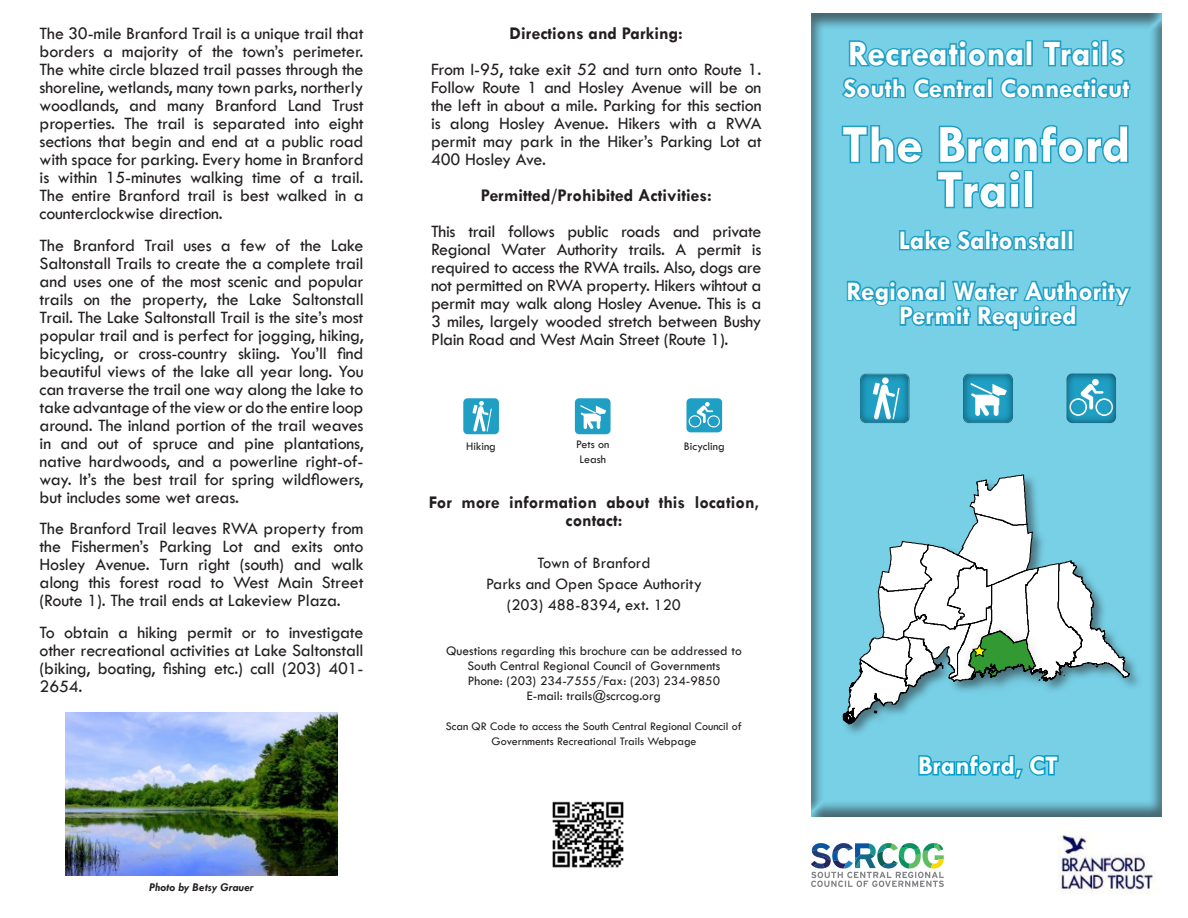
<style>
.page{position:relative;width:1188px;height:918px;background:#fff}
.page>*{position:absolute;margin:0;border:0;box-sizing:border-box;transform-origin:0 0}
.t1{font:700 54px/45px "Tw Cen";color:#fff;text-align:center}
.t2{font:700 36px "Tw Cen";color:#fff}
.t3{font:700 27px "Tw Cen";color:#fff}
.t4{font:18px/18px "Tw Cen";letter-spacing:-.01em;color:#231f20;text-align:justify}
.t5{font:700 18px/18px "Tw Cen";color:#231f20;text-align:center}
.t6{font:16.5px "Tw Cen";color:#231f20}
.t7{font:13.5px "Tw Cen";color:#231f20}
.t8{font:12px "Tw Cen";color:#231f20}
.t9{font:italic 700 12px "Tw Cen";color:#231f20}
</style>
<div class="page">
<div style="left:803px;top:7px;width:360px;height:810px;background:#231f20;opacity:.6"></div>
<svg style="left:917px;top:753px;width:143px;height:28px;background:#41b9d9"></svg>
<svg style="left:840px;top:124px;width:85px;height:41px;background:#59bfda"></svg>
<svg style="left:935px;top:123px;width:195px;height:87px;background:#61c4dd"></svg>
<div style="left:1024px;top:170px;width:10px;height:38px;border:3px solid #1f9fc4"></div>
<svg style="left:847px;top:37px;width:178px;height:32px;background:#50bad7"></svg>
<div style="left:1025px;top:40px;width:8px;height:26px;border:3px solid #1f9fc4"></div>
<svg style="left:1041px;top:37px;width:86px;height:32px;background:#51bbd7"></svg>
<svg style="left:840px;top:76px;width:148px;height:25px;background:#4ab7d4"></svg>
<div style="left:987px;top:78px;width:6px;height:20px;border:3px solid #1f9fc4"></div>
<svg style="left:998px;top:75px;width:134px;height:26px;background:#4cb8d5"></svg>
<img style="left:552px;top:801px;width:72px;height:67px">
<div style="left:841px;top:473px;width:302px;height:265px;background:#77d0e6"></div>
<svg style="left:843px;top:475px;width:287px;height:249px"></svg>
<div style="left:686px;top:398px;width:36px;height:34px;background:#1f9fc4;border-radius:4px"></div>
<svg style="left:689px;top:402px;width:31px;height:25px"></svg>
<svg style="left:898px;top:228px;width:163px;height:25px;background:#48b6d3"></svg>
<div style="left:1060px;top:230px;width:7px;height:20px;border:3px solid #1f9fc4"></div>
<div style="left:1067px;top:230px;width:7px;height:20px;border:3px solid #1f9fc4"></div>
<div style="left:1064px;top:372px;width:52px;height:51px;background:#231f20;opacity:.75"></div>
<svg style="left:811px;top:843px;width:133px;height:44px"></svg>
<img style="left:1059px;top:834px;width:95px;height:59px">
<div style="left:858px;top:373px;width:52px;height:52px;background:#231f20;opacity:.75"></div>
<div style="left:961px;top:372px;width:52px;height:53px;background:#231f20;opacity:.75"></div>
<div style="left:463px;top:398px;width:36px;height:36px;background:#1f9fc4;border-radius:4px"></div>
<svg style="left:472px;top:401px;width:20px;height:31px"></svg>
<div style="left:575px;top:398px;width:36px;height:36px;background:#1f9fc4;border-radius:4px"></div>
<svg style="left:580px;top:405px;width:26px;height:24px"></svg>
<img style="left:66px;top:713px;width:271px;height:163px">
<svg style="left:845px;top:276px;width:289px;height:56px;background:#55bdd8"></svg>
<p class="t4" style="left:40px;top:25px;width:326px">The 30-mile Branford Trail is a unique trail that borders a majority of the town’s perimeter.<br>The white circle blazed trail passes through the shoreline, wetlands, many town parks, northerly woodlands, and many Branford Land Trust properties. The trail is separated into eight sections that begin and end at a public road with space for parking. Every home in Branford is within 15-minutes walking time of a trail.<br>The entire Branford trail is best walked in a counterclockwise direction.</p>
<p class="t4" style="left:40px;top:236px;width:326px">The Branford Trail uses a few of the Lake Saltonstall Trails to create the a complete trail and uses one of the most scenic and popular trails on the property, the Lake Saltonstall Trail. The Lake Saltonstall Trail is the site’s most popular trail and is perfect for jogging, hiking, bicycling, or cross-country skiing. You’ll find beautiful views of the lake all year long. You can traverse the trail one way along the lake to take advantage of the view or do the entire loop around. The inland portion of the trail weaves in and out of spruce and pine plantations, native hardwoods, and a powerline right-of&shy;way. It’s the best trail for spring wildflowers, but includes some wet areas.</p>
<p class="t4" style="left:40px;top:520px;width:326px">The Branford Trail leaves RWA property from the Fishermen’s Parking Lot and exits onto Hosley Avenue. Turn right (south) and walk along this forest road to West Main Street (Route 1). The trail ends at Lakeview Plaza.</p>
<p class="t4" style="left:40px;top:623px;width:326px">To obtain a hiking permit or to investigate other recreational activities at Lake Saltonstall (biking, boating, fishing etc.) call (203) 401- 2654.</p>
<p class="t9" style="left:150px;top:880px;width:106px">Photo by Betsy Grauer</p>
<p class="t5" style="left:510px;top:24px;width:175px">Directions and Parking:</p>
<p class="t4" style="left:431px;top:61px;width:332px">From I-95, take exit 52 and turn onto Route 1.<br>Follow Route 1 and Hosley Avenue will be on the left in about a mile. Parking for this section is along Hosley Avenue. Hikers with a RWA permit may park in the Hiker’s Parking Lot at 400 Hosley Ave.</p>
<p class="t5" style="left:481px;top:186px;width:232px">Permitted/Prohibited Activities:</p>
<p class="t4" style="left:431px;top:223px;width:332px">This trail follows public roads and private Regional Water Authority trails. A permit is required to access the RWA trails. Also, dogs are not permitted on RWA property. Hikers wihtout a permit may walk along Hosley Avenue. This is a 3 miles, largely wooded stretch between Bushy Plain Road and West Main Street (Route 1).</p>
<p class="t8" style="left:466px;top:439px;width:31px">Hiking</p>
<p class="t8" style="left:576px;top:437px;width:35px">Pets on</p>
<p class="t8" style="left:579px;top:452px;width:28px">Leash</p>
<p class="t8" style="left:684px;top:439px;width:42px">Bicycling</p>
<p class="t5" style="left:429px;top:493px;width:332px">For more information about this location, contact:</p>
<p class="t6" style="left:537px;top:553px;width:115px">Town of Branford</p>
<p class="t6" style="left:486px;top:574px;width:217px">Parks and Open Space Authority</p>
<p class="t6" style="left:507px;top:595px;width:176px">(203) 488-8394, ext. 120</p>
<p class="t7" style="left:446px;top:643px;width:297px">Questions regarding this brochure can be addressed to</p>
<p class="t7" style="left:468px;top:658px;width:254px">South Central Regional Council of Governments</p>
<p class="t7" style="left:468px;top:673px;width:254px">Phone: (203) 234-7555/Fax: (203) 234-9850</p>
<p class="t7" style="left:527px;top:688px;width:136px">E-mail: trails@scrcog.org</p>
<p class="t8" style="left:446px;top:719px;width:298px">Scan QR Code to access the South Central Regional Council of</p>
<p class="t8" style="left:492px;top:734px;width:206px">Governments Recreational Trails Webpage</p>
<p class="t2" style="left:848px;top:32px;width:278px">Recreational Trails</p>
<p class="t3" style="left:843px;top:72px;width:288px">South Central Connecticut</p>
<p class="t1" style="left:842px;top:121px;width:290px">The Branford<br>Trail</p>
<p class="t3" style="left:899px;top:224px;width:177px">Lake Saltonstall</p>
<p class="t3" style="left:847px;top:275px;width:284px">Regional Water Authority</p>
<p class="t3" style="left:899px;top:300px;width:179px">Permit Required</p>
<p class="t3" style="left:918px;top:749px;width:141px">Branford, CT</p>
</div>
